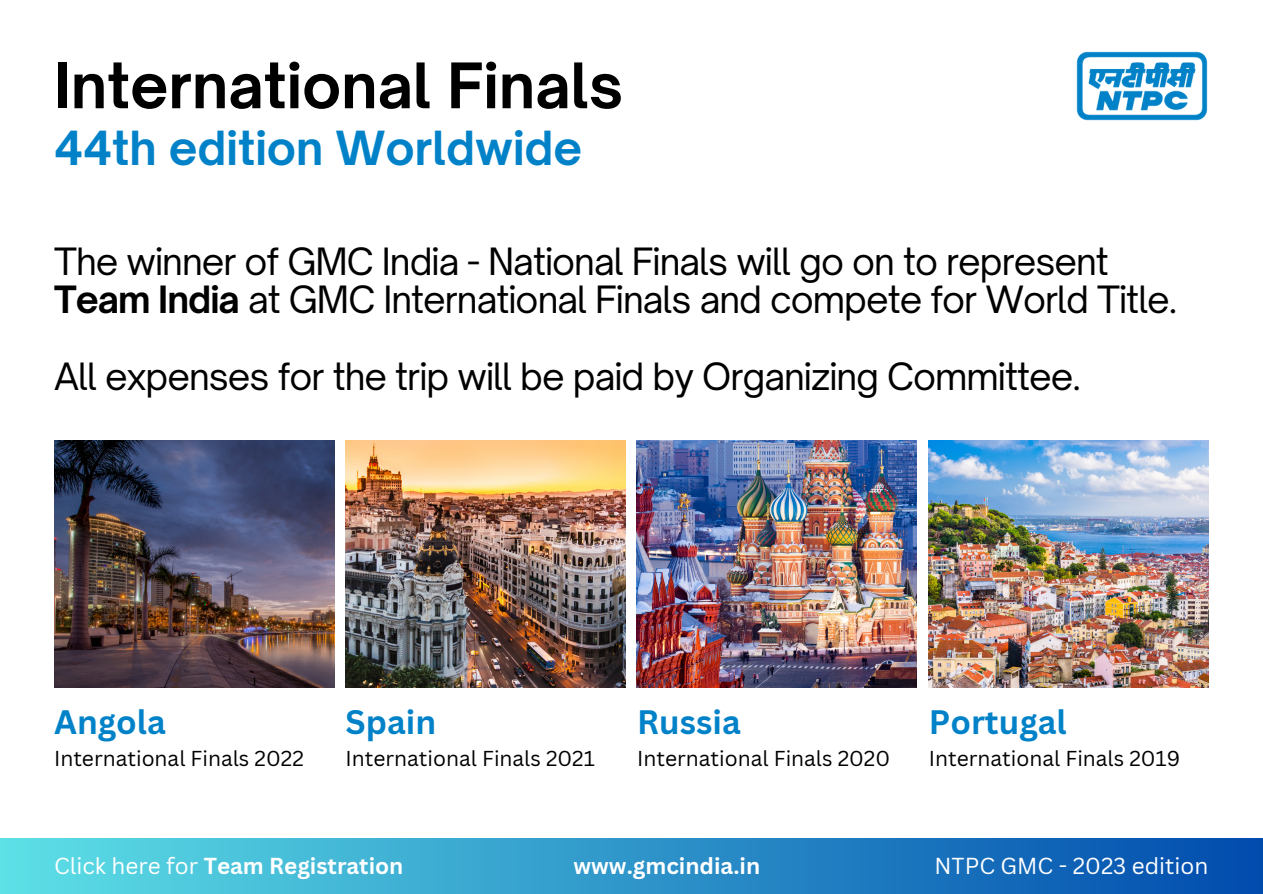
<style>
.page{position:relative;width:1263px;height:894px;background:#fff}
.page>*{position:absolute;margin:0;border:0;box-sizing:border-box;transform-origin:0 0}
.t1{font:700 60px "Open Sauce One";color:#000}
.t2{font:700 45px "Open Sauce One";color:#0182c8}
.t3{font:36px/38.2px "Open Sauce One";letter-spacing:-.025em;color:#000}
.t4{font:700 33px "Canva Sans";color:#0182c8}
.t5{font:700 22.5px "Canva Sans";color:#fff}
.t6{font:22.5px "Canva Sans";color:#fff}
.t7{font:21px "Canva Sans";color:#000}
.s1{font-weight:700}
.s2{font-weight:400}
</style>
<div class="page">
<img style="left:54px;top:440px;width:280px;height:247px">
<img style="left:345px;top:440px;width:280px;height:247px">
<img style="left:637px;top:440px;width:280px;height:247px">
<img style="left:928px;top:440px;width:280px;height:247px">
<img style="left:1076px;top:51px;width:132px;height:70px">
<div style="left:0;top:838px;width:1262px;height:55px;background:linear-gradient(to right,#5de0e6,#014bad)"></div>
<p class="t1" style="left:54px;top:48px;width:571px">International Finals</p>
<p class="t2" style="left:54px;top:120px;width:530px">44th edition Worldwide</p>
<p class="t3" style="left:54px;top:242px;width:1125px">The winner of GMC India - National Finals will go on to represent<br><span class="s1">Team India</span> at GMC International Finals and compete for World Title.</p>
<p class="t3" style="left:54px;top:356px;width:1028px">All expenses for the trip will be paid by Organizing Committee.</p>
<p class="t4" style="left:54px;top:698px;width:113px">Angola</p>
<p class="t7" style="left:54px;top:743px;width:251px">International Finals 2022</p>
<p class="t4" style="left:346px;top:698px;width:92px">Spain</p>
<p class="t7" style="left:346px;top:743px;width:251px">International Finals 2021</p>
<p class="t4" style="left:637px;top:698px;width:105px">Russia</p>
<p class="t7" style="left:637px;top:743px;width:254px">International Finals 2020</p>
<p class="t4" style="left:929px;top:698px;width:139px">Portugal</p>
<p class="t7" style="left:929px;top:743px;width:253px">International Finals 2019</p>
<p class="t5" style="left:54px;top:849px;width:351px"><span class="s2">Click here for</span> Team Registration</p>
<p class="t5" style="left:574px;top:849px;width:188px">www.gmcindia.in</p>
<p class="t6" style="left:934px;top:849px;width:275px">NTPC GMC - 2023 edition</p>
</div>
